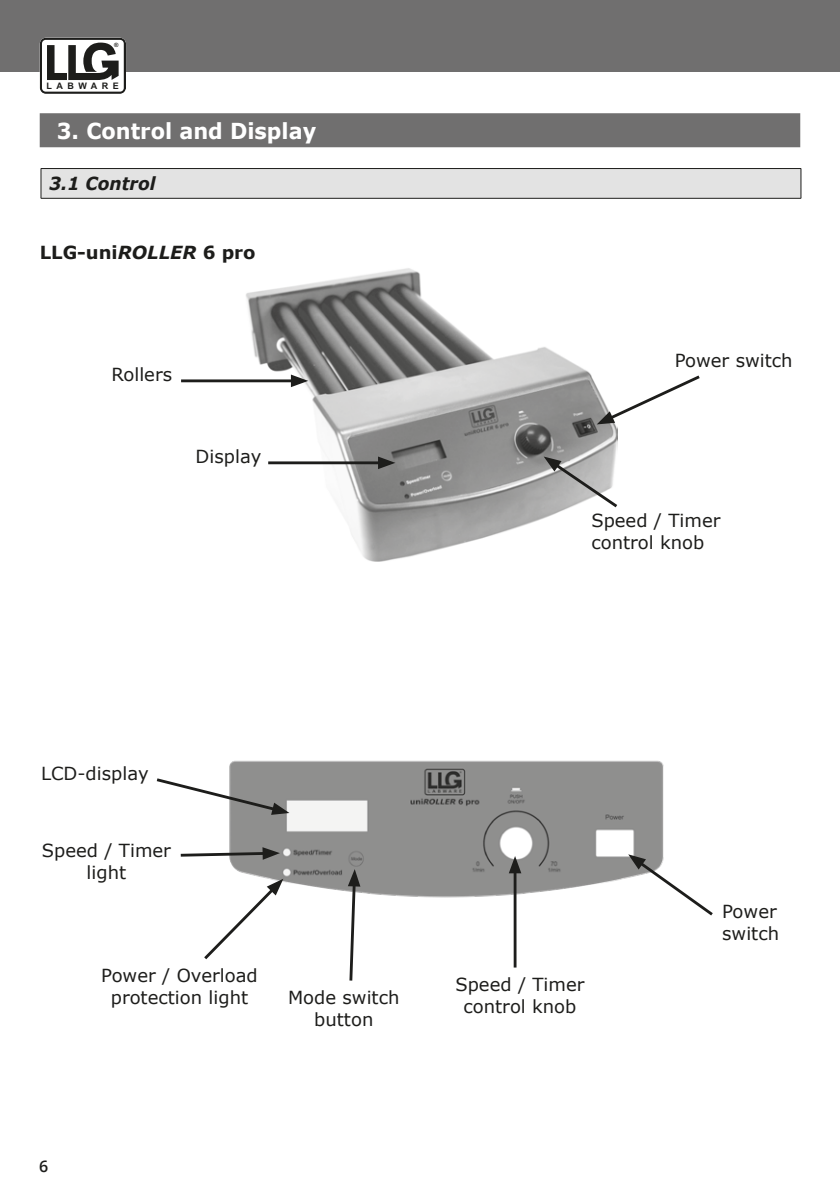
<style>
.page{position:relative;width:840px;height:1191px;background:#fff}
.page>*{position:absolute;margin:0;border:0;box-sizing:border-box;transform-origin:0 0}
.t1{font:700 22px "Verdana";color:#fff;scale:.95 1}
.t2{font:18px/22px "Verdana";color:#1d1d1b;text-align:center}
.t3{font:700 18px "Verdana";color:#1d1d1b}
.t4{font:italic 700 18px "Verdana";color:#1d1d1b;scale:.95 1}
.t5{font:600 16px "Open Sans";color:#1d1d1b}
.t6{font:700 9px "Arial";letter-spacing:.5em;color:#1d1d1b}
.t7{font:700 6px "Arial";color:#1d1d1b}
.s1{font-style:italic}
</style>
<div class="page">
<div style="left:0;top:0;width:839px;height:72px;background:#706f6f"></div>
<svg style="left:40px;top:38px;width:86px;height:56px"></svg>
<img style="left:229px;top:760px;width:435px;height:144px">
<div style="left:41px;top:168px;width:759px;height:30px;background:#e3e3e3"></div>
<svg style="left:41px;top:169px;width:1px;height:29px"></svg>
<svg style="left:800px;top:169px;width:1px;height:29px"></svg>
<hr style="left:41px;top:198px;width:759px;height:1px;background:#1d1d1b">
<hr style="left:41px;top:168px;width:759px;height:1px;background:#1d1d1b">
<div style="left:40px;top:113px;width:759px;height:34px;background:#706f6f"></div>
<svg style="left:628px;top:854px;width:85px;height:62px"></svg>
<hr style="left:513px;top:868px;width:3px;height:99px;background:#1d1d1b">
<svg style="left:508px;top:856px;width:13px;height:17px"></svg>
<svg style="left:347px;top:869px;width:13px;height:112px"></svg>
<svg style="left:204px;top:878px;width:79px;height:82px"></svg>
<svg style="left:180px;top:847px;width:100px;height:12px"></svg>
<svg style="left:156px;top:776px;width:133px;height:39px"></svg>
<img style="left:245px;top:268px;width:372px;height:294px">
<hr style="left:181px;top:379px;width:115px;height:3px;background:#1d1d1b">
<svg style="left:291px;top:374px;width:17px;height:13px"></svg>
<svg style="left:543px;top:456px;width:75px;height:54px"></svg>
<svg style="left:596px;top:373px;width:104px;height:51px"></svg>
<hr style="left:268px;top:461px;width:115px;height:3px;background:#1d1d1b">
<svg style="left:378px;top:456px;width:17px;height:13px"></svg>
<p class="t7" style="left:114px;top:41px;width:6px">®</p>
<p class="t6" style="left:46px;top:80px;width:74px">LABWARE</p>
<p class="t1" style="left:57px;top:115px;width:274px">3. Control and Display</p>
<p class="t4" style="left:49px;top:171px;width:114px">3.1 Control</p>
<p class="t3" style="left:40px;top:240px;width:217px">LLG-uni<span class="s1">ROLLER</span> 6 pro</p>
<p class="t2" style="left:111px;top:364px;width:62px">Rollers</p>
<p class="t2" style="left:195px;top:446px;width:67px">Display</p>
<p class="t2" style="left:674px;top:349px;width:119px">Power switch</p>
<p class="t2" style="left:591px;top:509px;width:130px;text-align:left">Speed / Timer control knob</p>
<p class="t2" style="left:41px;top:762px;width:109px">LCD-display</p>
<p class="t2" style="left:42px;top:839px;width:130px">Speed / Timer light</p>
<p class="t2" style="left:101px;top:964px;width:158px">Power / Overload protection light</p>
<p class="t2" style="left:288px;top:986px;width:113px">Mode switch button</p>
<p class="t5" style="left:39px;top:1155px;width:11px">6</p>
<p class="t2" style="left:455px;top:972px;width:130px">Speed / Timer control knob</p>
<p class="t2" style="left:721px;top:900px;width:58px;text-align:left">Power switch</p>
</div>
